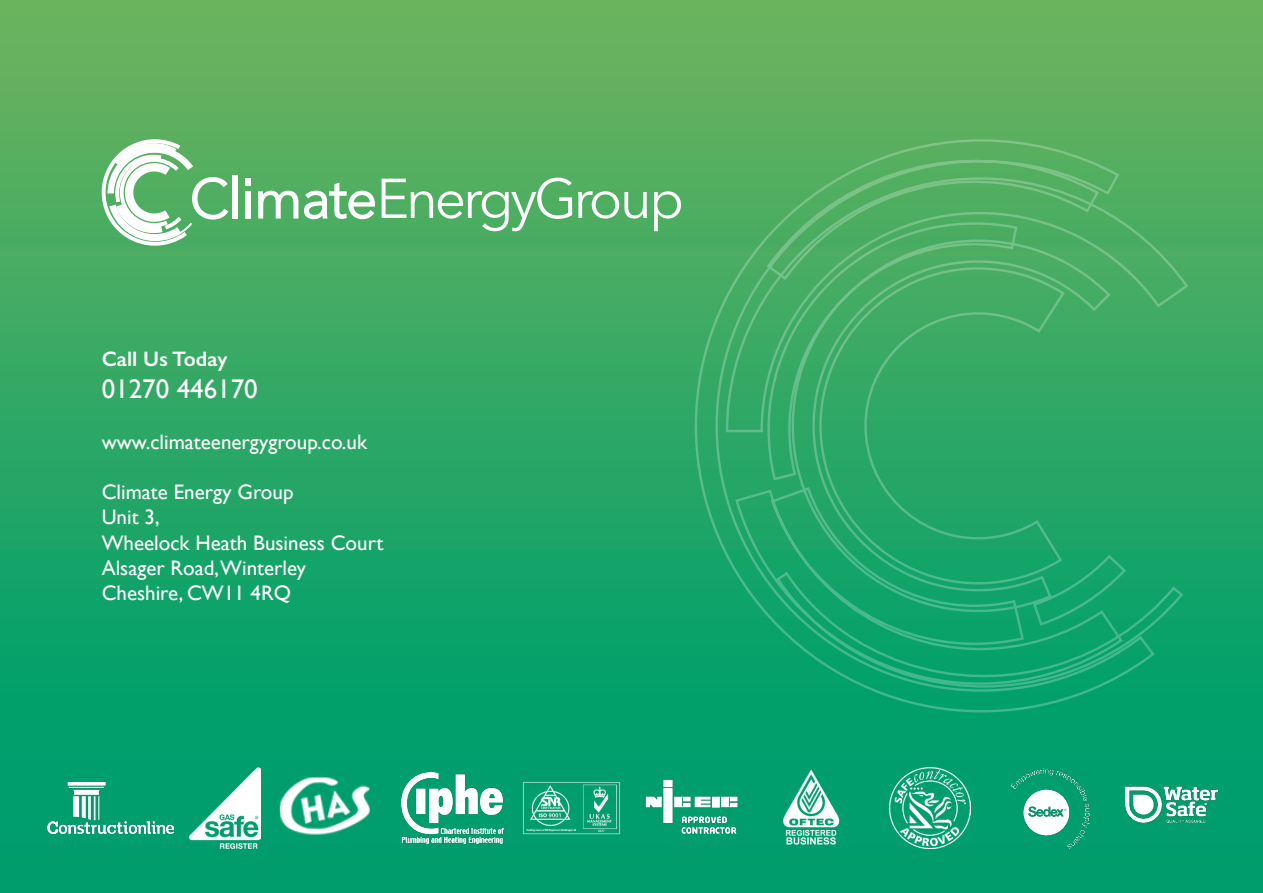
<style>
.page{position:relative;width:1263px;height:893px;background:#fff}
.page>*{position:absolute;margin:0;border:0;box-sizing:border-box;transform-origin:0 0}
.t1{font:27px "Gill Sans";color:#fff}
.t2{font:21px "Gill Sans";color:#fff}
.t3{font:600 21px "Gill Sans";color:#fff}
</style>
<div class="page">
<div style="left:0;top:0;width:1263px;height:893px;background:linear-gradient(to bottom,#6bb35e,#009b6e)"></div>
<svg style="left:693px;top:138px;width:497px;height:576px;background:#30a968"></svg>
<svg style="left:102px;top:139px;width:126px;height:107px"></svg>
<div style="left:233px;top:175px;width:5px;height:44px;background:#fff"></div>
<div style="left:245px;top:191px;width:6px;height:28px;background:#fff"></div>
<div style="left:245px;top:179px;width:6px;height:7px;background:#fff"></div>
<svg style="left:258px;top:191px;width:40px;height:28px"></svg>
<svg style="left:304px;top:183px;width:71px;height:36px"></svg>
<svg style="left:382px;top:178px;width:190px;height:53px"></svg>
<svg style="left:578px;top:191px;width:69px;height:28px"></svg>
<svg style="left:654px;top:191px;width:27px;height:40px"></svg>
<img style="left:48px;top:783px;width:126px;height:50px">
<img style="left:189px;top:767px;width:72px;height:81px">
<img style="left:401px;top:772px;width:102px;height:72px">
<img style="left:520px;top:779px;width:103px;height:58px">
<img style="left:640px;top:776px;width:102px;height:64px">
<img style="left:780px;top:767px;width:61px;height:81px">
<img style="left:890px;top:767px;width:81px;height:81px">
<img style="left:1010px;top:767px;width:79px;height:81px">
<img style="left:1118px;top:772px;width:102px;height:72px">
<img style="left:262px;top:746px;width:128px;height:118px">
<p class="t3" style="left:102px;top:346px;width:127px">Call Us Today</p>
<p class="t1" style="left:102px;top:373px;width:158px">01270 446170</p>
<p class="t2" style="left:102px;top:429px;width:267px">www.climateenergygroup.co.uk</p>
<p class="t2" style="left:102px;top:480px;width:193px">Climate Energy Group</p>
<p class="t2" style="left:102px;top:505px;width:59px">Unit 3,</p>
<p class="t2" style="left:102px;top:530px;width:283px">Wheelock Heath Business Court</p>
<p class="t2" style="left:102px;top:555px;width:206px">Alsager Road,Winterley</p>
<p class="t2" style="left:102px;top:581px;width:191px">Cheshire, CW11 4RQ</p>
</div>
